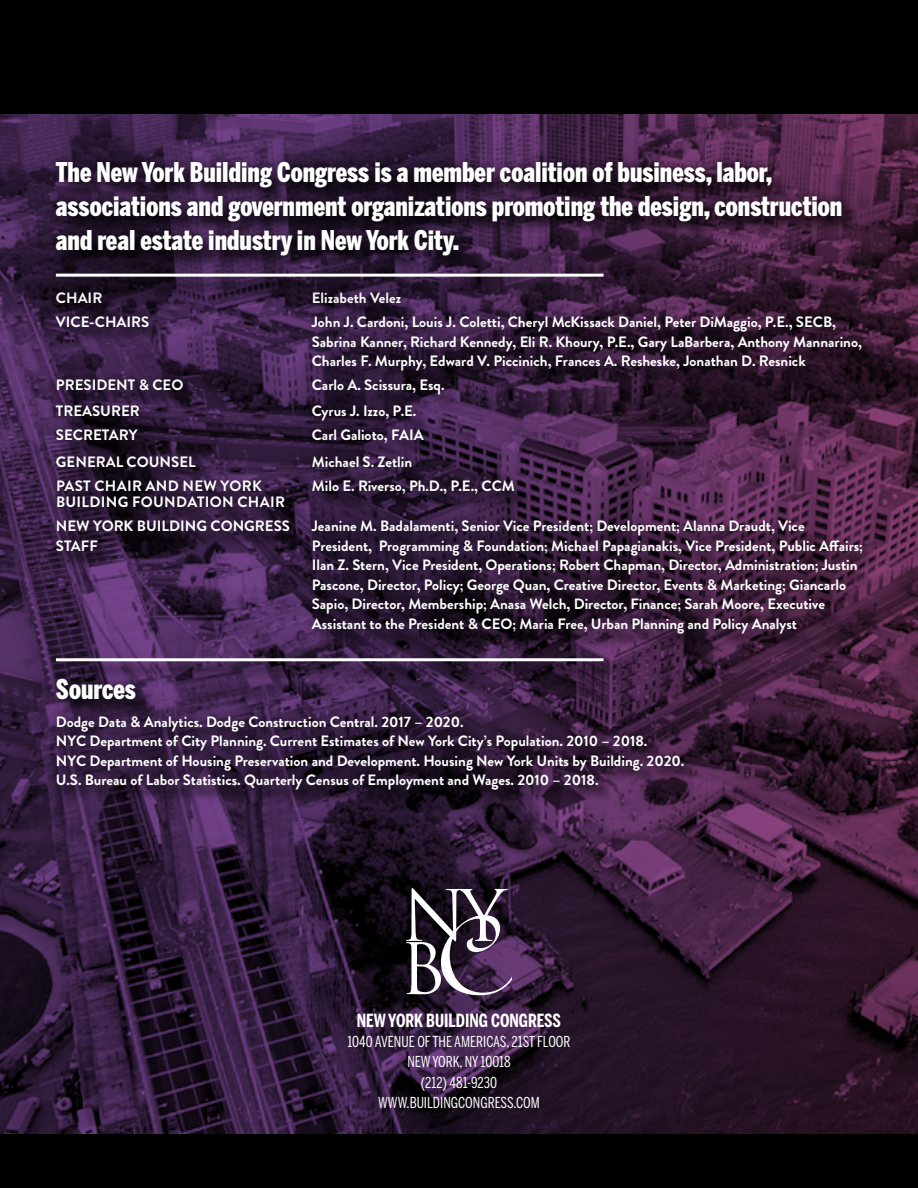
<style>
.page{position:relative;width:918px;height:1188px;background:#000}
.page>*{position:absolute;margin:0;border:0;box-sizing:border-box;transform-origin:0 0}
.t1{font:900 27px/34.2px "Benton Sans Comp";color:#fff}
.t2{font:700 18px "Benton Sans Comp";color:#fff}
.t3{font:700 15px/19.5px "Brandon Grotesque";color:#fff}
.t4{font:15px/20.2px "Benton Sans Comp";color:#fff;text-align:center}
.t5{font:700 15px/16.5px "Brandon Grotesque";letter-spacing:.02em;color:#fff}
</style>
<div class="page">
<img style="left:0;top:114px;width:918px;height:1020px">
<svg style="left:406px;top:888px;width:106px;height:107px"></svg>
<div style="left:58px;top:165px;width:801px;height:109px;background:#000;opacity:.75"></div>
<div style="left:46px;top:152px;width:804px;height:113px;background:#000;opacity:.75"></div>
<div style="left:48px;top:669px;width:97px;height:39px;background:#000;opacity:.75"></div>
<div style="left:60px;top:719px;width:642px;height:88px;background:#000;opacity:.75"></div>
<div style="left:48px;top:707px;width:645px;height:91px;background:#000;opacity:.75"></div>
<div style="left:46px;top:283px;width:825px;height:360px;background:#000;opacity:.75"></div>
<div style="left:25px;top:236px;width:609px;height:79px;background:#000;opacity:.75"></div>
<hr style="left:56px;top:274px;width:548px;height:3px;background:#fff">
<div style="left:25px;top:620px;width:609px;height:80px;background:#000;opacity:.75"></div>
<hr style="left:56px;top:658px;width:548px;height:3px;background:#fff">
<h1 class="t1" style="left:56px;top:155px;width:788px">The New York Building Congress is a member coalition of business, labor, associations and government organizations promoting the design, construction and real estate industry in New York City.</h1>
<p class="t3" style="left:56px;top:288px;width:48px">CHAIR</p>
<p class="t3" style="left:312px;top:288px;width:91px">Elizabeth Velez</p>
<p class="t3" style="left:56px;top:312px;width:95px">VICE-CHAIRS</p>
<p class="t3" style="left:312px;top:312px;width:552px">John J. Cardoni, Louis J. Coletti, Cheryl McKissack Daniel, Peter DiMaggio, P.E., SECB,<br>Sabrina Kanner, Richard Kennedy, Eli R. Khoury, P.E., Gary LaBarbera, Anthony Mannarino,<br>Charles F. Murphy, Edward V. Piccinich, Frances A. Resheske, Jonathan D. Resnick</p>
<p class="t3" style="left:56px;top:375px;width:129px">PRESIDENT &amp; CEO</p>
<p class="t3" style="left:312px;top:375px;width:134px">Carlo A. Scissura, Esq.</p>
<p class="t3" style="left:56px;top:402px;width:85px">TREASURER</p>
<p class="t3" style="left:312px;top:402px;width:106px">Cyrus J. Izzo, P.E.</p>
<p class="t3" style="left:56px;top:426px;width:83px">SECRETARY</p>
<p class="t3" style="left:312px;top:426px;width:113px">Carl Galioto, FAIA</p>
<p class="t3" style="left:56px;top:452px;width:141px">GENERAL COUNSEL</p>
<p class="t3" style="left:312px;top:452px;width:102px">Michael S. Zetlin</p>
<p class="t5" style="left:56px;top:478px;width:231px">PAST CHAIR AND NEW YORK<br>BUILDING FOUNDATION CHAIR</p>
<p class="t3" style="left:312px;top:476px;width:205px">Milo E. Riverso, Ph.D., P.E., CCM</p>
<p class="t3" style="left:56px;top:517px;width:236px">NEW YORK BUILDING CONGRESS<br>STAFF</p>
<p class="t3" style="left:312px;top:517px;width:553px">Jeanine M. Badalamenti, Senior Vice President; Development; Alanna Draudt, Vice President, Programming &amp; Foundation; Michael Papagianakis, Vice President, Public Affairs; Ilan Z. Stern, Vice President, Operations; Robert Chapman, Director, Administration; Justin Pascone, Director, Policy; George Quan, Creative Director, Events &amp; Marketing; Giancarlo Sapio, Director, Membership; Anasa Welch, Director, Finance; Sarah Moore, Executive Assistant to the President &amp; CEO; Maria Free, Urban Planning and Policy Analyst</p>
<h1 class="t1" style="left:56px;top:672px;width:81px">Sources</h1>
<p class="t3" style="left:56px;top:712px;width:630px">Dodge Data &amp; Analytics. Dodge Construction Central. 2017 – 2020.<br>NYC Department of City Planning. Current Estimates of New York City’s Population. 2010 – 2018.<br>NYC Department of Housing Preservation and Development. Housing New York Units by Building. 2020.<br>U.S. Bureau of Labor Statistics. Quarterly Census of Employment and Wages. 2010 – 2018.</p>
<p class="t2" style="left:357px;top:1010px;width:206px">NEW YORK BUILDING CONGRESS</p>
<p class="t4" style="left:347px;top:1032px;width:225px">1040 AVENUE OF THE AMERICAS, 21ST FLOOR<br>NEW YORK, NY 10018<br>(212) 481-9230<br>WWW.BUILDINGCONGRESS.COM</p>
</div>
